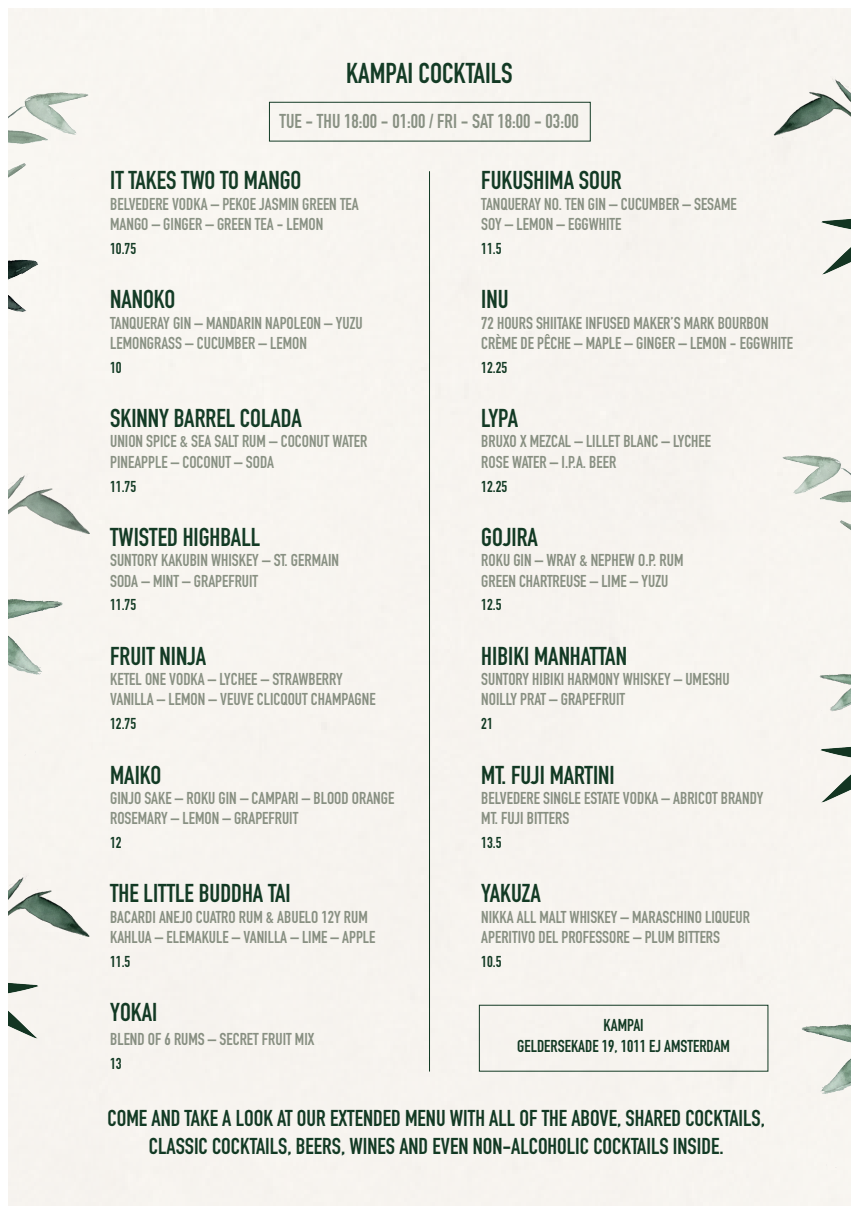
<style>
.page{position:relative;width:859px;height:1208px;background:#fff}
.page>*{position:absolute;margin:0;border:0;box-sizing:border-box;transform-origin:0 0}
.t1{font:700 28.3px "DIN Condensed";color:#02311e}
.t2{font:700 25.5px "DIN Condensed";color:#02311e}
.t3{font:700 22.6px/27.2px "DIN Condensed";color:#02311e;text-align:center}
.t4{font:700 19.8px "DIN Condensed";color:#849086}
.t5{font:700 17px "DIN Condensed";color:#849086}
.t6{font:700 17px "DIN Condensed";color:#02311e}
.t7{font:700 15.6px "DIN Condensed";color:#02311e}
</style>
<div class="page">
<div style="left:9px;top:9px;width:841px;height:1196px;background:#f7f4ef"></div>
<div style="left:714px;top:652px;width:136px;height:82px;background:#f8f5f0"></div>
<div style="left:602px;top:984px;width:248px;height:212px;background:#f7f4f0"></div>
<div style="left:731px;top:747px;width:119px;height:169px;background:#f7f5f0"></div>
<div style="left:731px;top:218px;width:119px;height:169px;background:#f7f4f0"></div>
<div style="left:671px;top:432px;width:179px;height:121px;background:#f7f4f0"></div>
<img style="left:737px;top:66px;width:113px;height:195px">
<div style="left:9px;top:67px;width:202px;height:132px;background:#f8f6f1"></div>
<img style="left:9px;top:473px;width:119px;height:81px">
<img style="left:8px;top:867px;width:120px;height:310px">
<div style="left:9px;top:554px;width:271px;height:233px;background:#f7f5f0"></div>
<img style="left:9px;top:246px;width:61px;height:78px">
<div style="left:9px;top:982px;width:119px;height:169px;background:#f6f3ef"></div>
<p class="t1" style="left:346px;top:54px;width:168px">KAMPAI COCKTAILS</p>
<p class="t4" style="left:280px;top:108px;width:301px">TUE - THU 18:00 - 01:00 / FRI - SAT 18:00 - 03:00</p>
<p class="t2" style="left:110px;top:163px;width:193px">IT TAKES TWO TO MANGO</p>
<p class="t5" style="left:110px;top:192px;width:250px">BELVEDERE VODKA – PEKOE JASMIN GREEN TEA</p>
<p class="t5" style="left:110px;top:213px;width:215px">MANGO – GINGER – GREEN TEA - LEMON</p>
<p class="t7" style="left:110px;top:238px;width:28px">10.75</p>
<p class="t2" style="left:110px;top:282px;width:67px">NANOKO</p>
<p class="t5" style="left:110px;top:311px;width:254px">TANQUERAY GIN – MANDARIN NAPOLEON – YUZU</p>
<p class="t5" style="left:110px;top:331px;width:198px">LEMONGRASS – CUCUMBER – LEMON</p>
<p class="t7" style="left:110px;top:357px;width:13px">10</p>
<p class="t2" style="left:110px;top:401px;width:193px">SKINNY BARREL COLADA</p>
<p class="t5" style="left:110px;top:430px;width:259px">UNION SPICE &amp; SEA SALT RUM – COCONUT WATER</p>
<p class="t5" style="left:110px;top:450px;width:165px">PINEAPPLE – COCONUT – SODA</p>
<p class="t7" style="left:110px;top:475px;width:28px">11.75</p>
<p class="t2" style="left:110px;top:520px;width:151px">TWISTED HIGHBALL</p>
<p class="t5" style="left:110px;top:549px;width:230px">SUNTORY KAKUBIN WHISKEY – ST. GERMAIN</p>
<p class="t5" style="left:110px;top:569px;width:150px">SODA – MINT – GRAPEFRUIT</p>
<p class="t7" style="left:110px;top:594px;width:28px">11.75</p>
<p class="t2" style="left:110px;top:638px;width:98px">FRUIT NINJA</p>
<p class="t5" style="left:110px;top:667px;width:234px">KETEL ONE VODKA – LYCHEE – STRAWBERRY</p>
<p class="t5" style="left:110px;top:688px;width:267px">VANILLA – LEMON – VEUVE CLICQOUT CHAMPAGNE</p>
<p class="t7" style="left:110px;top:713px;width:28px">12.75</p>
<p class="t2" style="left:110px;top:757px;width:53px">MAIKO</p>
<p class="t5" style="left:110px;top:786px;width:286px">GINJO SAKE – ROKU GIN – CAMPARI – BLOOD ORANGE</p>
<p class="t5" style="left:110px;top:807px;width:190px">ROSEMARY – LEMON – GRAPEFRUIT</p>
<p class="t7" style="left:110px;top:832px;width:13px">12</p>
<p class="t2" style="left:110px;top:876px;width:182px">THE LITTLE BUDDHA TAI</p>
<p class="t5" style="left:110px;top:905px;width:259px">BACARDI ANEJO CUATRO RUM &amp; ABUELO 12Y RUM</p>
<p class="t5" style="left:110px;top:925px;width:267px">KAHLUA – ELEMAKULE – VANILLA – LIME – APPLE</p>
<p class="t7" style="left:110px;top:951px;width:22px">11.5</p>
<p class="t2" style="left:110px;top:995px;width:49px">YOKAI</p>
<p class="t5" style="left:110px;top:1027px;width:206px">BLEND OF 6 RUMS – SECRET FRUIT MIX</p>
<p class="t7" style="left:110px;top:1052px;width:13px">13</p>
<p class="t2" style="left:481px;top:163px;width:142px">FUKUSHIMA SOUR</p>
<p class="t5" style="left:481px;top:192px;width:257px">TANQUERAY NO. TEN GIN – CUCUMBER – SESAME</p>
<p class="t5" style="left:481px;top:213px;width:142px">SOY – LEMON – EGGWHITE</p>
<p class="t7" style="left:481px;top:238px;width:22px">11.5</p>
<p class="t2" style="left:481px;top:282px;width:29px">INU</p>
<p class="t5" style="left:481px;top:311px;width:289px">72 HOURS SHIITAKE INFUSED MAKER’S MARK BOURBON</p>
<p class="t5" style="left:481px;top:331px;width:313px">CRÈME DE PÊCHE – MAPLE – GINGER – LEMON - EGGWHITE</p>
<p class="t7" style="left:481px;top:357px;width:28px">12.25</p>
<p class="t2" style="left:481px;top:401px;width:38px">LYPA</p>
<p class="t5" style="left:481px;top:430px;width:231px">BRUXO X MEZCAL – LILLET BLANC – LYCHEE</p>
<p class="t5" style="left:481px;top:450px;width:136px">ROSE WATER – I.P.A. BEER</p>
<p class="t7" style="left:481px;top:475px;width:28px">12.25</p>
<p class="t2" style="left:481px;top:520px;width:58px">GOJIRA</p>
<p class="t5" style="left:481px;top:549px;width:204px">ROKU GIN – WRAY &amp; NEPHEW O.P. RUM</p>
<p class="t5" style="left:481px;top:569px;width:188px">GREEN CHARTREUSE – LIME – YUZU</p>
<p class="t7" style="left:481px;top:594px;width:22px">12.5</p>
<p class="t2" style="left:481px;top:638px;width:147px">HIBIKI MANHATTAN</p>
<p class="t5" style="left:481px;top:667px;width:250px">SUNTORY HIBIKI HARMONY WHISKEY – UMESHU</p>
<p class="t5" style="left:481px;top:688px;width:145px">NOILLY PRAT – GRAPEFRUIT</p>
<p class="t7" style="left:481px;top:713px;width:13px">21</p>
<p class="t2" style="left:481px;top:757px;width:135px">MT. FUJI MARTINI</p>
<p class="t5" style="left:481px;top:786px;width:283px">BELVEDERE SINGLE ESTATE VODKA – ABRICOT BRANDY</p>
<p class="t5" style="left:481px;top:807px;width:89px">MT. FUJI BITTERS</p>
<p class="t7" style="left:481px;top:832px;width:22px">13.5</p>
<p class="t2" style="left:481px;top:876px;width:61px">YAKUZA</p>
<p class="t5" style="left:481px;top:905px;width:270px">NIKKA ALL MALT WHISKEY – MARASCHINO LIQUEUR</p>
<p class="t5" style="left:481px;top:925px;width:240px">APERITIVO DEL PROFESSORE – PLUM BITTERS</p>
<p class="t7" style="left:481px;top:951px;width:22px">10.5</p>
<p class="t6" style="left:603px;top:1014px;width:42px">KAMPAI</p>
<p class="t6" style="left:517px;top:1034px;width:214px">GELDERSEKADE 19, 1011 EJ AMSTERDAM</p>
<p class="t3" style="left:107px;top:1104px;width:659px">COME AND TAKE A LOOK AT OUR EXTENDED MENU WITH ALL OF THE ABOVE, SHARED COCKTAILS,<br>CLASSIC COCKTAILS, BEERS, WINES AND EVEN NON-ALCOHOLIC COCKTAILS INSIDE.</p>
</div>
